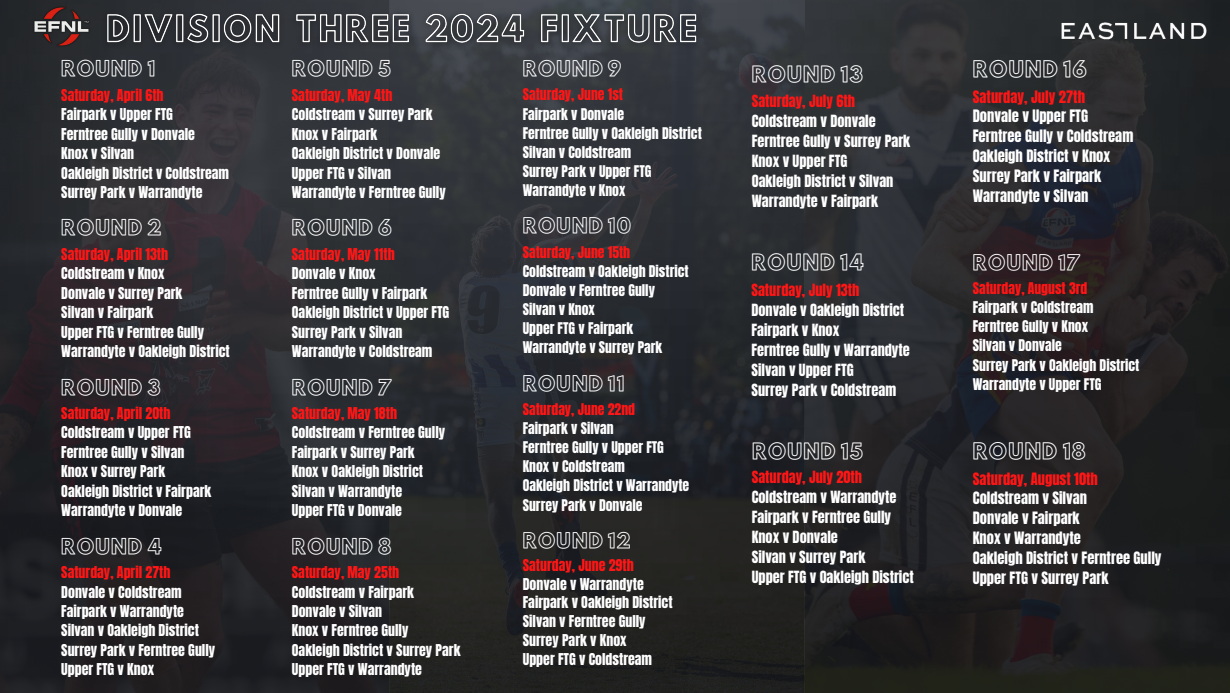
<style>
.page{position:relative;width:1230px;height:693px;background:#fff}
.page>*{position:absolute;margin:0;border:0;box-sizing:border-box;transform-origin:0 0}
.t1{font:19.8px "Hussar Ekologiczne 1";letter-spacing:.06em;color:#fff}
.t2{font:19.7px "Hussar Ekologiczne 1";letter-spacing:.06em;color:#fff}
.t3{font:19.5px "Hussar Ekologiczne 1";letter-spacing:.06em;color:#fff}
.t4{font:18.9px "Hussar Ekologiczne 1";letter-spacing:.06em;color:#fff}
.t5{font:18.7px "Hussar Ekologiczne 1";letter-spacing:.06em;color:#fff}
.t6{font:14.6px "Anton";color:#fff}
.t7{font:14.6px "Anton";color:#ff1616}
.t8{font:14.5px "Anton";color:#fff}
.t9{font:14.5px "Anton";color:#ff1616}
.t10{font:14.3px "Anton";color:#fff}
.t11{font:14.3px "Anton";color:#ff1616}
.t12{font:13.9px "Anton";color:#fff}
.t13{font:13.9px "Anton";color:#ff1616}
.t14{font:13.7px "Anton";color:#fff}
.t15{font:13.7px "Anton";color:#ff1616}
</style>
<div class="page">
<img style="left:0;top:0;width:1230px;height:693px">
<img style="left:1046px;top:8px;width:178px;height:46px">
<img style="left:19px;top:0;width:84px;height:60px">
<img style="left:98px;top:6px;width:610px;height:48px">
<p class="t4" style="left:61px;top:61px;width:95px">ROUND 1</p>
<p class="t13" style="left:61px;top:85px;width:104px">Saturday, April 6th</p>
<p class="t12" style="left:61px;top:105px;width:113px">Fairpark v Upper FTG</p>
<p class="t12" style="left:61px;top:124px;width:135px">Ferntree Gully v Donvale</p>
<p class="t12" style="left:61px;top:143px;width:74px">Knox v Silvan</p>
<p class="t12" style="left:61px;top:163px;width:169px">Oakleigh District v Coldstream</p>
<p class="t12" style="left:61px;top:182px;width:143px">Surrey Park v Warrandyte</p>
<p class="t4" style="left:61px;top:220px;width:102px">ROUND 2</p>
<p class="t13" style="left:61px;top:244px;width:108px">Saturday, April 13th</p>
<p class="t12" style="left:61px;top:264px;width:105px">Coldstream v Knox</p>
<p class="t12" style="left:61px;top:283px;width:123px">Donvale v Surrey Park</p>
<p class="t12" style="left:61px;top:302px;width:93px">Silvan v Fairpark</p>
<p class="t12" style="left:61px;top:322px;width:144px">Upper FTG v Ferntree Gully</p>
<p class="t12" style="left:61px;top:341px;width:170px">Warrandyte v Oakleigh District</p>
<p class="t4" style="left:61px;top:379px;width:101px">ROUND 3</p>
<p class="t13" style="left:61px;top:403px;width:111px">Saturday, April 20th</p>
<p class="t12" style="left:61px;top:423px;width:131px">Coldstream v Upper FTG</p>
<p class="t12" style="left:61px;top:442px;width:125px">Ferntree Gully v Silvan</p>
<p class="t12" style="left:61px;top:461px;width:105px">Knox v Surrey Park</p>
<p class="t12" style="left:61px;top:481px;width:152px">Oakleigh District v Fairpark</p>
<p class="t12" style="left:61px;top:500px;width:123px">Warrandyte v Donvale</p>
<p class="t4" style="left:61px;top:538px;width:102px">ROUND 4</p>
<p class="t13" style="left:61px;top:562px;width:111px">Saturday, April 27th</p>
<p class="t12" style="left:61px;top:582px;width:122px">Donvale v Coldstream</p>
<p class="t12" style="left:61px;top:601px;width:124px">Fairpark v Warrandyte</p>
<p class="t12" style="left:61px;top:621px;width:139px">Silvan v Oakleigh District</p>
<p class="t12" style="left:61px;top:640px;width:156px">Surrey Park v Ferntree Gully</p>
<p class="t12" style="left:61px;top:659px;width:94px">Upper FTG v Knox</p>
<p class="t4" style="left:292px;top:61px;width:101px">ROUND 5</p>
<p class="t13" style="left:292px;top:85px;width:102px">Saturday, May 4th</p>
<p class="t12" style="left:292px;top:105px;width:142px">Coldstream v Surrey Park</p>
<p class="t12" style="left:292px;top:124px;width:87px">Knox v Fairpark</p>
<p class="t12" style="left:292px;top:143px;width:150px">Oakleigh District v Donvale</p>
<p class="t12" style="left:292px;top:163px;width:101px">Upper FTG v Silvan</p>
<p class="t12" style="left:292px;top:182px;width:155px">Warrandyte v Ferntree Gully</p>
<p class="t4" style="left:292px;top:220px;width:101px">ROUND 6</p>
<p class="t13" style="left:292px;top:244px;width:104px">Saturday, May 11th</p>
<p class="t12" style="left:292px;top:264px;width:85px">Donvale v Knox</p>
<p class="t12" style="left:292px;top:283px;width:137px">Ferntree Gully v Fairpark</p>
<p class="t12" style="left:292px;top:302px;width:159px">Oakleigh District v Upper FTG</p>
<p class="t12" style="left:292px;top:322px;width:112px">Surrey Park v Silvan</p>
<p class="t12" style="left:292px;top:341px;width:142px">Warrandyte v Coldstream</p>
<p class="t4" style="left:292px;top:379px;width:102px">ROUND 7</p>
<p class="t13" style="left:292px;top:403px;width:107px">Saturday, May 18th</p>
<p class="t12" style="left:292px;top:423px;width:155px">Coldstream v Ferntree Gully</p>
<p class="t12" style="left:292px;top:442px;width:124px">Fairpark v Surrey Park</p>
<p class="t12" style="left:292px;top:461px;width:133px">Knox v Oakleigh District</p>
<p class="t12" style="left:292px;top:481px;width:112px">Silvan v Warrandyte</p>
<p class="t12" style="left:292px;top:500px;width:112px">Upper FTG v Donvale</p>
<p class="t4" style="left:292px;top:538px;width:101px">ROUND 8</p>
<p class="t13" style="left:292px;top:562px;width:109px">Saturday, May 25th</p>
<p class="t12" style="left:292px;top:582px;width:124px">Coldstream v Fairpark</p>
<p class="t12" style="left:292px;top:601px;width:92px">Donvale v Silvan</p>
<p class="t12" style="left:292px;top:621px;width:118px">Knox v Ferntree Gully</p>
<p class="t12" style="left:292px;top:640px;width:170px">Oakleigh District v Surrey Park</p>
<p class="t12" style="left:292px;top:659px;width:132px">Upper FTG v Warrandyte</p>
<p class="t5" style="left:523px;top:61px;width:100px">ROUND 9</p>
<p class="t15" style="left:523px;top:85px;width:102px">Saturday, June 1st</p>
<p class="t14" style="left:523px;top:104px;width:103px">Fairpark v Donvale</p>
<p class="t14" style="left:523px;top:123px;width:181px">Ferntree Gully v Oakleigh District</p>
<p class="t14" style="left:523px;top:142px;width:110px">Silvan v Coldstream</p>
<p class="t14" style="left:523px;top:162px;width:130px">Surrey Park v Upper FTG</p>
<p class="t14" style="left:523px;top:181px;width:104px">Warrandyte v Knox</p>
<p class="t5" style="left:523px;top:218px;width:110px">ROUND 10</p>
<p class="t15" style="left:523px;top:242px;width:109px">Saturday, June 15th</p>
<p class="t14" style="left:523px;top:261px;width:167px">Coldstream v Oakleigh District</p>
<p class="t14" style="left:523px;top:280px;width:134px">Donvale v Ferntree Gully</p>
<p class="t14" style="left:523px;top:299px;width:74px">Silvan v Knox</p>
<p class="t14" style="left:523px;top:319px;width:112px">Upper FTG v Fairpark</p>
<p class="t14" style="left:523px;top:338px;width:141px">Warrandyte v Surrey Park</p>
<p class="t5" style="left:523px;top:376px;width:103px">ROUND 11</p>
<p class="t15" style="left:523px;top:399px;width:114px">Saturday, June 22nd</p>
<p class="t14" style="left:523px;top:418px;width:92px">Fairpark v Silvan</p>
<p class="t14" style="left:523px;top:438px;width:143px">Ferntree Gully v Upper FTG</p>
<p class="t14" style="left:523px;top:457px;width:103px">Knox v Coldstream</p>
<p class="t14" style="left:523px;top:476px;width:168px">Oakleigh District v Warrandyte</p>
<p class="t14" style="left:523px;top:495px;width:121px">Surrey Park v Donvale</p>
<p class="t5" style="left:523px;top:533px;width:109px">ROUND 12</p>
<p class="t13" style="left:523px;top:555px;width:113px">Saturday, June 29th</p>
<p class="t12" style="left:523px;top:574px;width:123px">Donvale v Warrandyte</p>
<p class="t12" style="left:523px;top:593px;width:151px">Fairpark v Oakleigh District</p>
<p class="t12" style="left:523px;top:611px;width:124px">Silvan v Ferntree Gully</p>
<p class="t12" style="left:523px;top:630px;width:105px">Surrey Park v Knox</p>
<p class="t12" style="left:523px;top:649px;width:131px">Upper FTG v Coldstream</p>
<p class="t3" style="left:752px;top:66px;width:113px">ROUND 13</p>
<p class="t11" style="left:752px;top:91px;width:105px">Saturday, July 6th</p>
<p class="t10" style="left:752px;top:111px;width:126px">Coldstream v Donvale</p>
<p class="t10" style="left:752px;top:131px;width:160px">Ferntree Gully v Surrey Park</p>
<p class="t10" style="left:752px;top:151px;width:97px">Knox v Upper FTG</p>
<p class="t10" style="left:752px;top:171px;width:143px">Oakleigh District v Silvan</p>
<p class="t10" style="left:752px;top:191px;width:128px">Warrandyte v Fairpark</p>
<p class="t3" style="left:751px;top:255px;width:114px">ROUND 14</p>
<p class="t11" style="left:751px;top:279px;width:109px">Saturday, July 13th</p>
<p class="t10" style="left:751px;top:299px;width:154px">Donvale v Oakleigh District</p>
<p class="t10" style="left:751px;top:319px;width:89px">Fairpark v Knox</p>
<p class="t10" style="left:751px;top:339px;width:160px">Ferntree Gully v Warrandyte</p>
<p class="t10" style="left:751px;top:359px;width:104px">Silvan v Upper FTG</p>
<p class="t10" style="left:751px;top:379px;width:146px">Surrey Park v Coldstream</p>
<p class="t3" style="left:752px;top:444px;width:113px">ROUND 15</p>
<p class="t11" style="left:752px;top:467px;width:112px">Saturday, July 20th</p>
<p class="t10" style="left:752px;top:487px;width:146px">Coldstream v Warrandyte</p>
<p class="t10" style="left:752px;top:507px;width:141px">Fairpark v Ferntree Gully</p>
<p class="t10" style="left:752px;top:527px;width:88px">Knox v Donvale</p>
<p class="t10" style="left:752px;top:547px;width:115px">Silvan v Surrey Park</p>
<p class="t10" style="left:752px;top:567px;width:164px">Upper FTG v Oakleigh District</p>
<p class="t1" style="left:973px;top:61px;width:115px">ROUND 16</p>
<p class="t7" style="left:973px;top:86px;width:114px">Saturday, July 27th</p>
<p class="t6" style="left:973px;top:106px;width:117px">Donvale v Upper FTG</p>
<p class="t6" style="left:973px;top:126px;width:162px">Ferntree Gully v Coldstream</p>
<p class="t6" style="left:973px;top:146px;width:139px">Oakleigh District v Knox</p>
<p class="t6" style="left:973px;top:166px;width:130px">Surrey Park v Fairpark</p>
<p class="t6" style="left:973px;top:185px;width:117px">Warrandyte v Silvan</p>
<p class="t5" style="left:973px;top:255px;width:109px">ROUND 17</p>
<p class="t15" style="left:973px;top:278px;width:116px">Saturday, August 3rd</p>
<p class="t14" style="left:973px;top:298px;width:122px">Fairpark v Coldstream</p>
<p class="t14" style="left:973px;top:317px;width:117px">Ferntree Gully v Knox</p>
<p class="t14" style="left:973px;top:336px;width:91px">Silvan v Donvale</p>
<p class="t14" style="left:973px;top:355px;width:168px">Surrey Park v Oakleigh District</p>
<p class="t14" style="left:973px;top:374px;width:130px">Warrandyte v Upper FTG</p>
<p class="t2" style="left:973px;top:444px;width:114px">ROUND 18</p>
<p class="t9" style="left:973px;top:468px;width:127px">Saturday, August 10th</p>
<p class="t8" style="left:973px;top:488px;width:116px">Coldstream v Silvan</p>
<p class="t8" style="left:973px;top:508px;width:108px">Donvale v Fairpark</p>
<p class="t8" style="left:973px;top:528px;width:110px">Knox v Warrandyte</p>
<p class="t8" style="left:973px;top:547px;width:190px">Oakleigh District v Ferntree Gully</p>
<p class="t8" style="left:973px;top:567px;width:137px">Upper FTG v Surrey Park</p>
</div>
